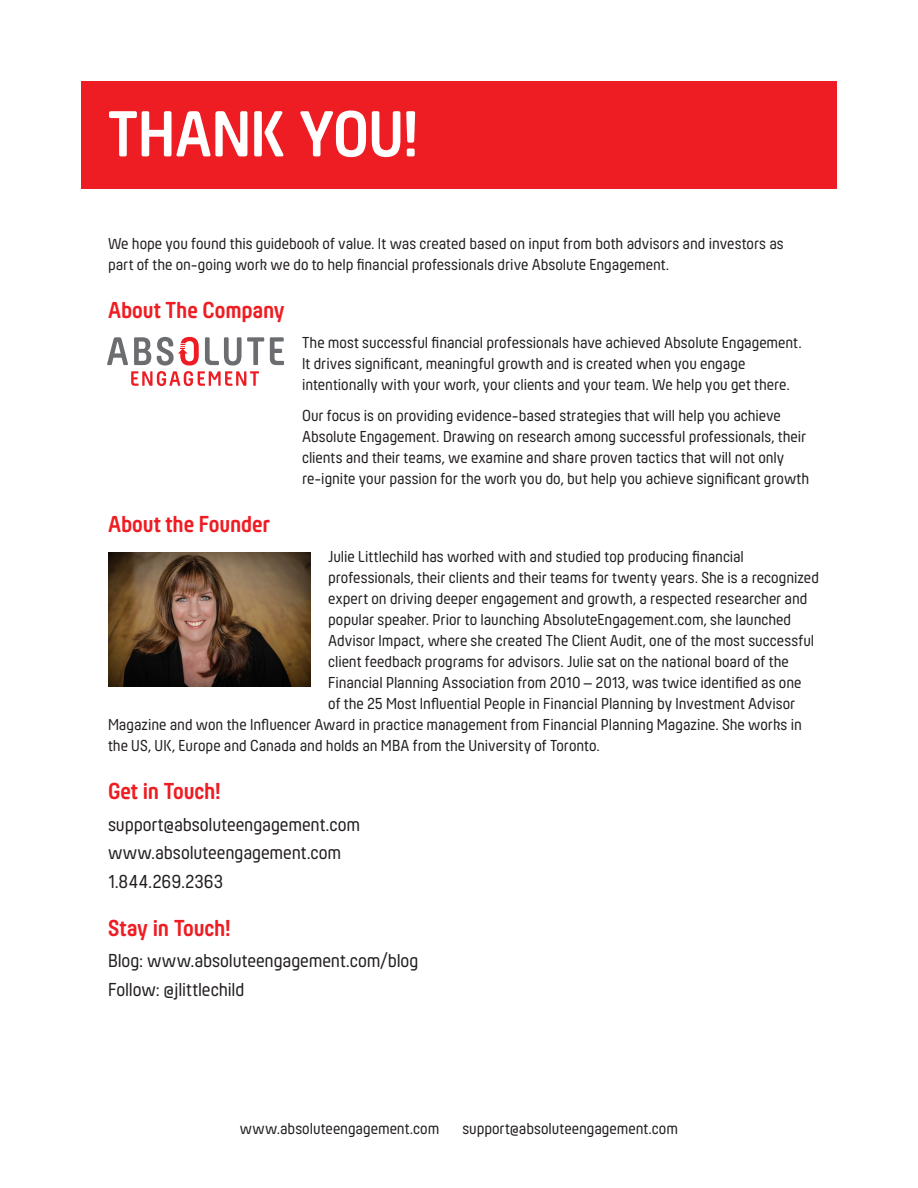
<style>
.page{position:relative;width:918px;height:1188px;background:#fff}
.page>*{position:absolute;margin:0;border:0;box-sizing:border-box;transform-origin:0 0}
.t1{font:700 67.5px "Hansom FY";color:#fff}
.t2{font:700 24px "Hansom FY";letter-spacing:-.005em;color:#ee1d23}
.t3{font:19.5px/28.5px "Hansom FY";letter-spacing:-.005em;color:#231f20}
.t4{font:16.5px/21px "Hansom FY";color:#231f20}
</style>
<div class="page">
<div style="left:81px;top:81px;width:756px;height:107px;background:#ee1d23"></div>
<svg style="left:270px;top:337px;width:14px;height:28px"></svg>
<svg style="left:107px;top:337px;width:157px;height:49px"></svg>
<img style="left:108px;top:552px;width:202px;height:135px">
<h1 class="t1" style="left:108px;top:95px;width:312px">THANK You!</h1>
<p class="t4" style="left:108px;top:232px;width:677px">We hope you found this guidebook of value. It was created based on input from both advisors and investors as part of the on-going work we do to help financial professionals drive Absolute Engagement.</p>
<h2 class="t2" style="left:108px;top:296px;width:178px">About The Company</h2>
<p class="t4" style="left:302px;top:331px;width:501px">The most successful financial professionals have achieved Absolute Engagement.<br>It drives significant, meaningful growth and is created when you engage intentionally with your work, your clients and your team. We help you get there.</p>
<p class="t4" style="left:302px;top:405px;width:509px">Our focus is on providing evidence-based strategies that will help you achieve Absolute Engagement. Drawing on research among successful professionals, their clients and their teams, we examine and share proven tactics that will not only re‑ignite your passion for the work you do, but help you achieve significant growth</p>
<h2 class="t2" style="left:108px;top:510px;width:163px">About the Founder</h2>
<p class="t4" style="left:328px;top:546px;width:417px">Julie Littlechild has worked with and studied top producing financial</p>
<p class="t4" style="left:328px;top:567px;width:492px">professionals, their clients and their teams for twenty years. She is a recognized</p>
<p class="t4" style="left:328px;top:588px;width:481px">expert on driving deeper engagement and growth, a respected researcher and</p>
<p class="t4" style="left:328px;top:609px;width:465px">popular speaker. Prior to launching AbsoluteEngagement.com, she launched</p>
<p class="t4" style="left:328px;top:630px;width:488px">Advisor Impact, where she created The Client Audit, one of the most successful</p>
<p class="t4" style="left:328px;top:651px;width:462px">client feedback programs for advisors. Julie sat on the national board of the</p>
<p class="t4" style="left:328px;top:672px;width:475px">Financial Planning Association from 2010 – 2013, was twice identified as one</p>
<p class="t4" style="left:328px;top:693px;width:469px">of the 25 Most Influential People in Financial Planning by Investment Advisor</p>
<p class="t4" style="left:108px;top:714px;width:695px">Magazine and won the Influencer Award in practice management from Financial Planning Magazine. She works in</p>
<p class="t4" style="left:108px;top:735px;width:493px">the US, UK, Europe and Canada and holds an MBA from the University of Toronto.</p>
<h2 class="t2" style="left:108px;top:777px;width:114px">Get in Touch!</h2>
<p class="t3" style="left:108px;top:810px;width:254px">support@absoluteengagement.com www.absoluteengagement.com<br>1.844.269.2363</p>
<h2 class="t2" style="left:108px;top:914px;width:124px">Stay in Touch!</h2>
<p class="t3" style="left:108px;top:946px;width:312px">Blog: www.absoluteengagement.com/blog<br>Follow: @jlittlechild</p>
<p class="t4" style="left:240px;top:1118px;width:201px">www.absoluteengagement.com</p>
<p class="t4" style="left:462px;top:1118px;width:217px">support@absoluteengagement.com</p>
</div>
